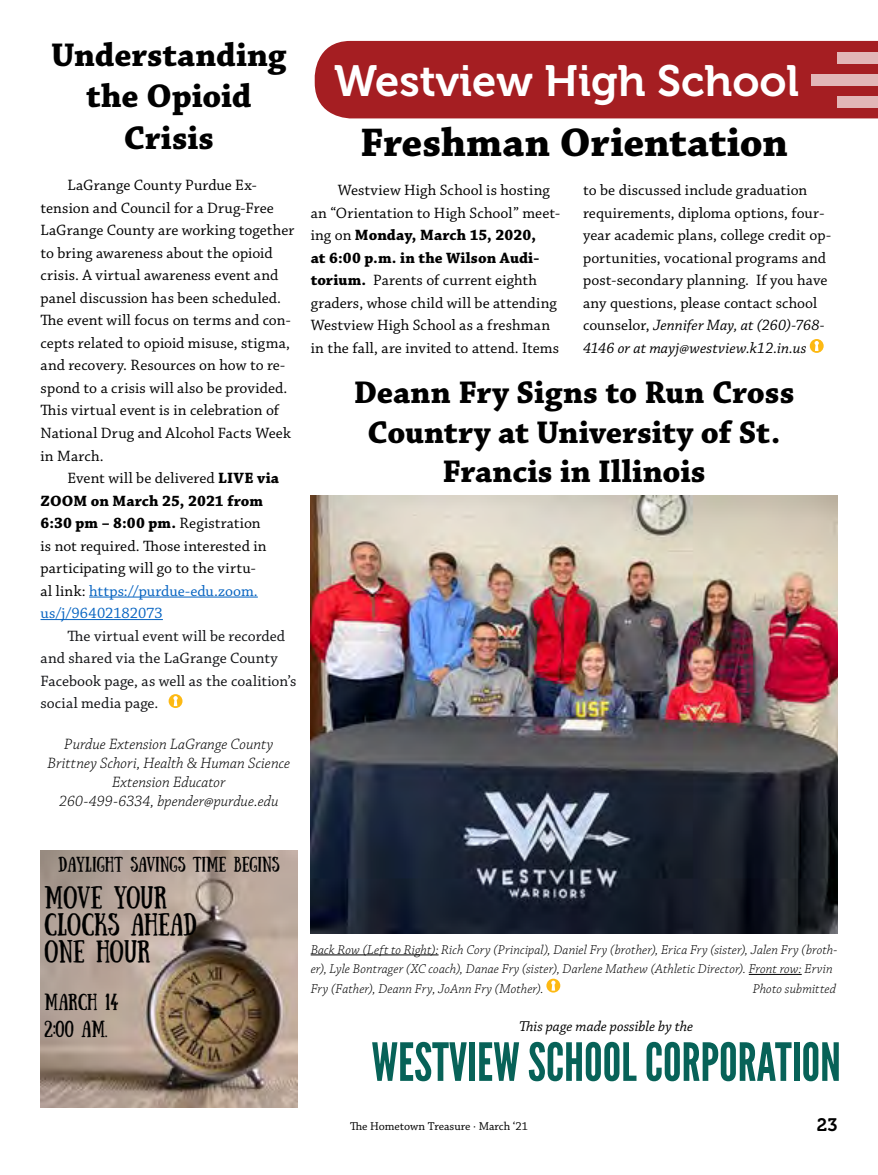
<style>
.page{position:relative;width:878px;height:1175px;background:#fff}
.page>*{position:absolute;margin:0;border:0;box-sizing:border-box;transform-origin:0 0}
.t1{font:52.5px "League Gothic";color:#076258}
.t2{font:43.5px "Museo 700";color:#fff}
.t3{font:700 42px "Chaparral Pro";letter-spacing:-.005em;color:#000}
.t4{font:700 34.5px/41.4px "Chaparral Pro";letter-spacing:-.005em;color:#000;text-align:center}
.t5{font:700 33px/39.6px "Chaparral Pro";color:#000;text-align:center}
.t6{font:22.5px/27px "Sunday";color:#000}
.t7{font:18px "Museo 700";color:#000}
.t8{font:16.5px/26.5px "Sunday";color:#000}
.t9{font:15.75px/22.5px "Chaparral Pro";letter-spacing:.005em;color:#000}
.t10{font:italic 300 15.75px/18.9px "Chaparral Pro";color:#000;text-align:center}
.t11{font:15.75px/22.5px "Chaparral Pro";letter-spacing:.005em;color:#111215}
.t12{font:italic 15px "Chaparral Pro";letter-spacing:.005em;color:#000}
.t13{font:15px "Sunday";color:#000}
.t14{font:italic 300 13.5px/19.5px "Chaparral Pro";letter-spacing:.005em;color:#000}
.t15{font:12px "Chaparral Pro";color:#000}
.s1{font-weight:700}
.s2{color:#0563c1}
.s3{font-style:italic}
</style>
<div class="page">
<img style="left:310px;top:495px;width:527px;height:438px">
<div style="left:315px;top:41px;width:563px;height:77px;background:#a51e22"></div>
<div style="left:811px;top:74px;width:67px;height:11px;background:#e2b6b7"></div>
<div style="left:837px;top:96px;width:41px;height:12px;background:#e2b6b7"></div>
<div style="left:837px;top:52px;width:41px;height:11px;background:#e2b6b7"></div>
<hr style="left:89px;top:596px;width:169px;height:1px;background:#0563c1">
<hr style="left:40px;top:619px;width:123px;height:1px;background:#0563c1">
<svg style="left:169px;top:694px;width:13px;height:14px"></svg>
<svg style="left:809px;top:339px;width:14px;height:14px"></svg>
<hr style="left:310px;top:954px;width:128px;height:1px;background:#000">
<hr style="left:748px;top:974px;width:53px;height:1px;background:#000">
<svg style="left:546px;top:978px;width:14px;height:14px"></svg>
<img style="left:40px;top:850px;width:257px;height:257px">
<h3 class="t4" style="left:51px;top:36px;width:237px">Understanding the Opioid<br>Crisis</h3>
<p class="t9" style="left:41px;top:175px;width:255px;text-indent:27px">LaGrange County Purdue Ex&shy;tension and Council for a Drug-Free LaGrange County are working together to bring awareness about the opioid crisis. A virtual awareness event and panel discussion has been scheduled.<br>The event will focus on terms and con&shy;cepts related to opioid misuse, stigma, and recovery. Resources on how to re&shy;spond to a crisis will also be provided.<br>This virtual event is in celebration of National Drug and Alcohol Facts Week in March.</p>
<p class="t9" style="left:41px;top:467px;width:240px;text-indent:27px">Event will be delivered <span class="s1">LIVE via<br>ZOOM on March 25, 2021 from<br>6:30 pm – 8:00 pm.</span> Registration<br>is not required. Those interested in participating will go to the virtu-<br>al link: <span class="s2">https://purdue-edu.zoom. us/j/96402182073</span></p>
<p class="t11" style="left:41px;top:625px;width:257px;text-indent:27px">The virtual event will be recorded and shared via the LaGrange County<br>Facebook page, as well as the coalition’s social media page.</p>
<p class="t10" style="left:47px;top:735px;width:244px">Purdue Extension LaGrange County<br>Brittney Schori, Health &amp; Human Science<br>Extension Educator<br>260-499-6334, bpender@purdue.edu</p>
<h2 class="t2" style="left:334px;top:57px;width:466px">Westview High School</h2>
<h3 class="t3" style="left:360px;top:118px;width:429px">Freshman Orientation</h3>
<p class="t9" style="left:310px;top:180px;width:251px;text-indent:27px">Westview High School is hosting an “Orientation to High School” meet&shy;ing on <span class="s1">Monday, March 15, 2020,<br>at 6:00 p.m. in the Wilson Audi&shy;torium.</span> Parents of current eighth graders, whose child will be attending Westview High School as a freshman in the fall, are invited to attend. Items</p>
<p class="t9" style="left:583px;top:180px;width:249px">to be discussed include graduation requirements, diploma options, four&shy;year academic plans, college credit op&shy;portunities, vocational programs and post-secondary planning. If you have any questions, please contact school counselor, <span class="s3">Jennifer May, at (260)-768- 4146 or at mayj@westview.k12.in.us</span></p>
<h3 class="t5" style="left:353px;top:374px;width:442px">Deann Fry Signs to Run Cross<br>Country at University of St.<br>Francis in Illinois</h3>
<p class="t13" style="left:58px;top:854px;width:223px">DAYLIGHT SAVINGS TIME BEGINS</p>
<h3 class="t6" style="left:45px;top:881px;width:154px">MOVE YOUR<br>CLOCKS AHEAD<br>ONE HOUR</h3>
<p class="t8" style="left:45px;top:987px;width:75px">MARCH 14<br>2:00 AM.</p>
<p class="t14" style="left:310px;top:940px;width:528px">Back Row (Left to Right): Rich Cory (Principal), Daniel Fry (brother), Erica Fry (sister), Jalen Fry (broth&shy;er), Lyle Bontrager (XC coach), Danae Fry (sister), Darlene Mathew (Athletic Director). Front row: Ervin<br>Fry (Father), Deann Fry, JoAnn Fry (Mother).</p>
<p class="t14" style="left:753px;top:979px;width:84px">Photo submitted</p>
<p class="t12" style="left:519px;top:1018px;width:176px">This page made possible by the</p>
<h1 class="t1" style="left:371px;top:1030px;width:471px">WESTVIEW SCHOOL CORPORATION</h1>
<p class="t15" style="left:350px;top:1119px;width:179px">The Hometown Treasure · March ‘21</p>
<p class="t7" style="left:817px;top:1115px;width:22px">23</p>
</div>
